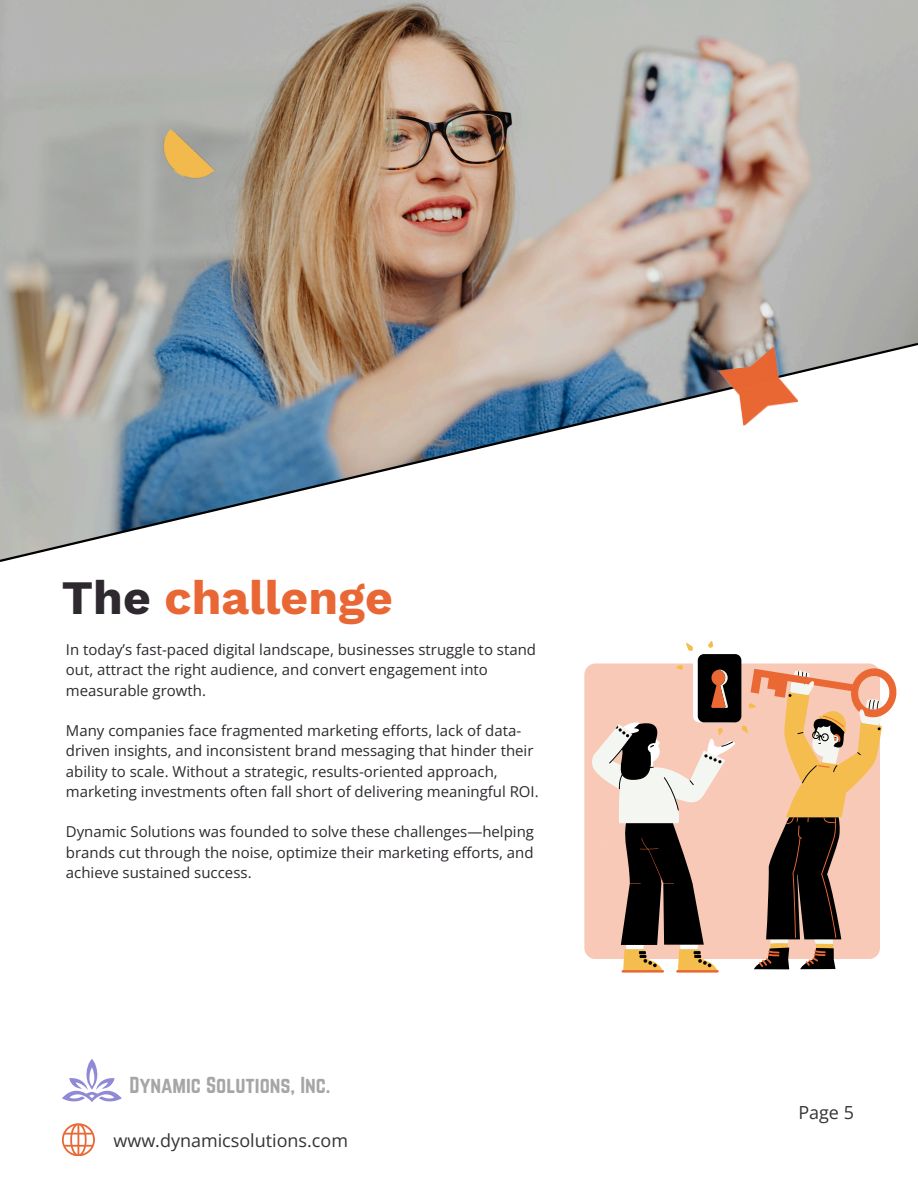
<style>
.page{position:relative;width:918px;height:1188px;background:#fff}
.page>*{position:absolute;margin:0;border:0;box-sizing:border-box;transform-origin:0 0}
.t1{font:700 48px "Work Sans";color:#e96735}
.t2{font:20.25px "Norwester";color:#a6a6a6}
.t3{font:18px "Open Sans";color:#343433}
.t4{font:15px/20.2px "Open Sans";color:#2e292f}
.s1{color:#2e292f}
</style>
<div class="page">
<img style="left:0;top:0;width:918px;height:251px">
<svg style="left:0;top:251px;width:918px;height:390px"></svg>
<svg style="left:0;top:341px;width:918px;height:223px"></svg>
<img style="left:717px;top:344px;width:81px;height:82px">
<div style="left:584px;top:663px;width:296px;height:296px;background:#f7c9b6;border-radius:11px"></div>
<svg style="left:591px;top:641px;width:306px;height:332px"></svg>
<svg style="left:62px;top:1123px;width:33px;height:33px"></svg>
<img style="left:152px;top:129px;width:69px;height:60px">
<svg style="left:62px;top:1059px;width:60px;height:43px"></svg>
<p class="t1" style="left:62px;top:569px;width:332px"><span class="s1">The</span> challenge</p>
<p class="t4" style="left:66px;top:639px;width:472px">In today’s fast-paced digital landscape, businesses struggle to stand out, attract the right audience, and convert engagement into measurable growth.</p>
<h1 class="t4" style="left:66px;top:720px;width:474px">Many companies face fragmented marketing efforts, lack of data&shy;driven insights, and inconsistent brand messaging that hinder their ability to scale. Without a strategic, results-oriented approach, marketing investments often fall short of delivering meaningful ROI.</h1>
<p class="t4" style="left:66px;top:821px;width:470px;text-align:justify">Dynamic Solutions was founded to solve these challenges—helping brands cut through the noise, optimize their marketing efforts, and achieve sustained success.</p>
<p class="t2" style="left:130px;top:1072px;width:203px">Dynamic Solutions, Inc.</p>
<p class="t3" style="left:114px;top:1127px;width:236px">www.dynamicsolutions.com</p>
<p class="t3" style="left:798px;top:1100px;width:57px">Page 5</p>
</div>
